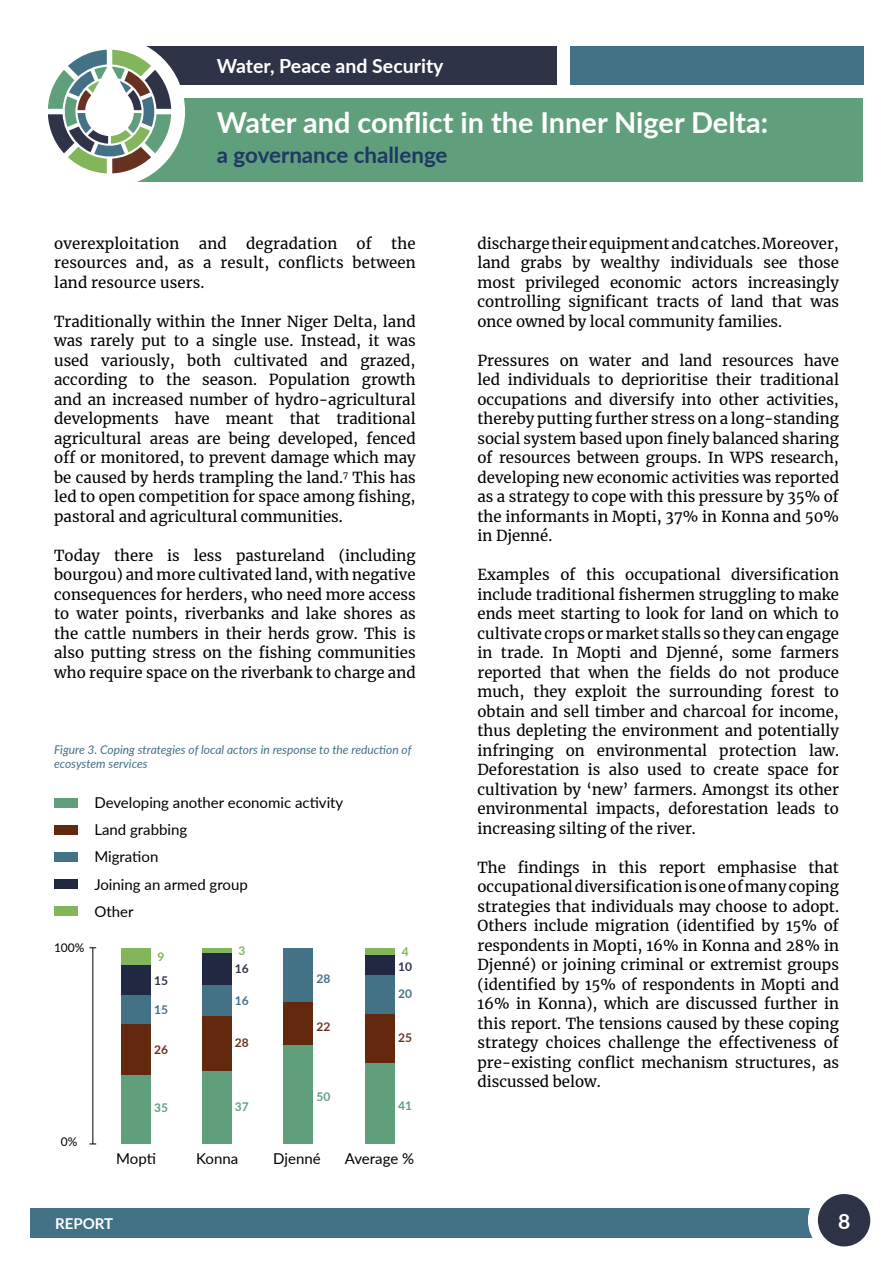
<style>
.page{position:relative;width:893px;height:1263px;background:#fff}
.page>*{position:absolute;margin:0;border:0;box-sizing:border-box;transform-origin:0 0}
.t1{font:700 28.95px "Lato";color:#fff}
.t2{font:700 22.35px "Lato";color:#1f3763}
.t3{font:700 21px "Lato";color:#fff}
.t4{font:700 19.5px "Lato";color:#fff}
.Paragraph_Style_1{font:15px/19.5px "Merriweather";color:#000;text-align:justify}
.Graph_category{font:15px "Lato";color:#000}
.Graph_category_centr{font:15px "Lato";color:#000}
.t5{font:700 15px "Lato";color:#fff}
.Heading_4{font:italic 12px/13.5px "Lato";color:#437186}
.Graph_category_centr-2{font:700 12px "Lato";color:#5f9f7c}
.Graph_category_centr-3{font:700 12px "Lato";color:#673320}
.Graph_category_centr-4{font:700 12px "Lato";color:#437186}
.Graph_category_centr-5{font:12px "Lato";color:#000}
.Graph_category_centr-6{font:700 12px "Lato";color:#2e3348}
.Graph_category_centr-7{font:700 12px "Lato";color:#83b55b}
</style>
<div class="page">
<div style="left:30px;top:98px;width:833px;height:83px;background:#5f9f7c"></div>
<div style="left:30px;top:47px;width:527px;height:38px;background:#2f3347"></div>
<div style="left:570px;top:47px;width:293px;height:38px;background:#437186"></div>
<div style="left:30px;top:1208px;width:808px;height:29px;background:#437186"></div>
<div style="left:808px;top:1184px;width:72px;height:72px;background:#fff;border-radius:50%"></div>
<div style="left:818px;top:1194px;width:52px;height:52px;background:#2f3347;border-radius:50%"></div>
<div style="left:35px;top:37px;width:150px;height:150px;background:#fff;border-radius:50%"></div>
<div style="left:0;top:9px;width:117px;height:204px;background:#fff"></div>
<svg style="left:48px;top:50px;width:123px;height:123px"></svg>
<div style="left:54px;top:906px;width:24px;height:9px;background:#83b55b"></div>
<div style="left:54px;top:879px;width:24px;height:10px;background:#212841"></div>
<div style="left:54px;top:852px;width:24px;height:10px;background:#437186"></div>
<div style="left:54px;top:825px;width:24px;height:10px;background:#62290e"></div>
<div style="left:54px;top:798px;width:24px;height:10px;background:#5f9f7c"></div>
<div style="left:122px;top:948px;width:29px;height:17px;background:#83b55b"></div>
<div style="left:122px;top:965px;width:29px;height:30px;background:#212841"></div>
<div style="left:122px;top:995px;width:29px;height:29px;background:#437186"></div>
<div style="left:122px;top:1024px;width:29px;height:51px;background:#62290e"></div>
<div style="left:122px;top:1075px;width:29px;height:69px;background:#5f9f7c"></div>
<div style="left:203px;top:948px;width:29px;height:6px;background:#83b55b"></div>
<div style="left:203px;top:954px;width:29px;height:31px;background:#212841"></div>
<div style="left:203px;top:985px;width:29px;height:31px;background:#437186"></div>
<div style="left:203px;top:1016px;width:29px;height:55px;background:#62290e"></div>
<div style="left:203px;top:1071px;width:29px;height:73px;background:#5f9f7c"></div>
<div style="left:284px;top:948px;width:29px;height:55px;background:#437186"></div>
<div style="left:284px;top:1003px;width:29px;height:43px;background:#62290e"></div>
<div style="left:284px;top:1046px;width:29px;height:98px;background:#5f9f7c"></div>
<div style="left:365px;top:948px;width:29px;height:8px;background:#83b55b"></div>
<div style="left:365px;top:956px;width:29px;height:19px;background:#212841"></div>
<div style="left:365px;top:975px;width:29px;height:39px;background:#437186"></div>
<div style="left:365px;top:1014px;width:29px;height:49px;background:#62290e"></div>
<div style="left:365px;top:1063px;width:29px;height:81px;background:#5f9f7c"></div>
<hr style="left:93px;top:948px;width:1px;height:196px;background:#000">
<h3 class="t4" style="left:217px;top:52px;width:228px">Water, Peace and Security</h3>
<h1 class="t1" style="left:217px;top:101px;width:553px">Water and conflict in the Inner Niger Delta:</h1>
<h2 class="t2" style="left:217px;top:139px;width:232px">a governance challenge</h2>
<p class="Paragraph_Style_1" style="left:54px;top:233px;width:127px">overexploitation</p>
<p class="Paragraph_Style_1" style="left:199px;top:233px;width:29px">and</p>
<p class="Paragraph_Style_1" style="left:246px;top:233px;width:93px">degradation</p>
<p class="Paragraph_Style_1" style="left:357px;top:233px;width:17px">of</p>
<p class="Paragraph_Style_1" style="left:54px;top:233px;width:363px;text-indent:337px">the resources and, as a result, conflicts between land resource users.</p>
<p class="Paragraph_Style_1" style="left:54px;top:311px;width:363px">Traditionally within the Inner Niger Delta, land was rarely put to a single use. Instead, it was used variously, both cultivated and grazed, according to the season. Population growth and an increased number of hydro-agricultural developments have meant that traditional agricultural areas are being developed, fenced off or monitored, to prevent damage which may be caused by herds trampling the land.<sup>7</sup> This has led to open competition for space among fishing, pastoral and agricultural communities.</p>
<p class="Paragraph_Style_1" style="left:54px;top:545px;width:363px">Today there is less pastureland (including bourgou) and more cultivated land, with negative consequences for herders, who need more access to water points, riverbanks and lake shores as the cattle numbers in their herds grow. This is also putting stress on the fishing communities who require space on the riverbank to charge and</p>
<p class="Heading_4" style="left:54px;top:743px;width:359px">Figure 3. Coping strategies of local actors in response to the reduction of ecosystem services</p>
<p class="Graph_category_centr-5" style="left:54px;top:939px;width:32px">100%</p>
<p class="Graph_category" style="left:94px;top:792px;width:250px">Developing another economic activity</p>
<p class="Graph_category" style="left:94px;top:819px;width:94px">Land grabbing</p>
<p class="Graph_category" style="left:94px;top:846px;width:66px">Migration</p>
<p class="Graph_category" style="left:94px;top:873px;width:155px">Joining an armed group</p>
<p class="Graph_category" style="left:94px;top:900px;width:41px">Other</p>
<p class="Graph_category_centr-7" style="left:238px;top:942px;width:8px">3</p>
<p class="Graph_category_centr-7" style="left:402px;top:943px;width:8px">4</p>
<p class="Graph_category_centr-7" style="left:158px;top:948px;width:8px">9</p>
<p class="Graph_category_centr-6" style="left:235px;top:960px;width:15px">16</p>
<p class="Graph_category_centr-6" style="left:398px;top:958px;width:15px">10</p>
<p class="Graph_category_centr-6" style="left:154px;top:971px;width:15px">15</p>
<p class="Graph_category_centr-4" style="left:316px;top:970px;width:15px">28</p>
<p class="Graph_category_centr-4" style="left:154px;top:1001px;width:15px">15</p>
<p class="Graph_category_centr-3" style="left:154px;top:1041px;width:15px">26</p>
<p class="Graph_category_centr-4" style="left:235px;top:991px;width:15px">16</p>
<p class="Graph_category_centr-3" style="left:235px;top:1034px;width:15px">28</p>
<p class="Graph_category_centr-3" style="left:316px;top:1017px;width:15px">22</p>
<p class="Graph_category_centr-4" style="left:398px;top:985px;width:15px">20</p>
<p class="Graph_category_centr-3" style="left:398px;top:1028px;width:15px">25</p>
<p class="Graph_category_centr-5" style="left:61px;top:1133px;width:18px">0%</p>
<p class="Graph_category_centr-2" style="left:316px;top:1088px;width:15px">50</p>
<p class="Graph_category_centr-2" style="left:154px;top:1098px;width:15px">35</p>
<p class="Graph_category_centr-2" style="left:235px;top:1097px;width:15px">37</p>
<p class="Graph_category_centr-2" style="left:398px;top:1096px;width:15px">41</p>
<p class="Graph_category_centr" style="left:116px;top:1148px;width:41px">Mopti</p>
<p class="Graph_category_centr" style="left:196px;top:1148px;width:44px">Konna</p>
<p class="Graph_category_centr" style="left:273px;top:1148px;width:49px">Djenné</p>
<p class="Graph_category_centr" style="left:345px;top:1148px;width:71px">Average %</p>
<p class="Paragraph_Style_1" style="left:477px;top:233px;width:363px">discharge their equipment and catches. Moreover, land grabs by wealthy individuals see those most privileged economic actors increasingly controlling significant tracts of land that was once owned by local community families.</p>
<p class="Paragraph_Style_1" style="left:477px;top:350px;width:363px">Pressures on water and land resources have led individuals to deprioritise their traditional occupations and diversify into other activities, thereby putting further stress on a long-standing social system based upon finely balanced sharing of resources between groups. In WPS research, developing new economic activities was reported as a strategy to cope with this pressure by 35% of the informants in Mopti, 37% in Konna and 50% in Djenné.</p>
<p class="Paragraph_Style_1" style="left:477px;top:564px;width:363px">Examples of this occupational diversification include traditional fishermen struggling to make ends meet starting to look for land on which to cultivate crops or market stalls so they can engage in trade. In Mopti and Djenné, some farmers reported that when the fields do not produce much, they exploit the surrounding forest to obtain and sell timber and charcoal for income, thus depleting the environment and potentially infringing on environmental protection law.<br>Deforestation is also used to create space for cultivation by ‘new’ farmers. Amongst its other environmental impacts, deforestation leads to increasing silting of the river.</p>
<p class="Paragraph_Style_1" style="left:477px;top:857px;width:363px">The fndings in this report emphasise that occupational diversification is one ofmany coping strategies that individuals may choose to adopt.<br>Others include migration (identified by 15% of respondents in Mopti, 16% in Konna and 28% in Djenné) or joining criminal or extremist groups (identified by 15% of respondents in Mopti and 16% in Konna), which are discussed further in this report. The tensions caused by these coping strategy choices challenge the effectiveness of pre-existing conflict mechanism structures, as discussed below.</p>
<p class="t5" style="left:55px;top:1212px;width:60px">REPORT</p>
<h3 class="t3" style="left:838px;top:1206px;width:14px">8</h3>
</div>
